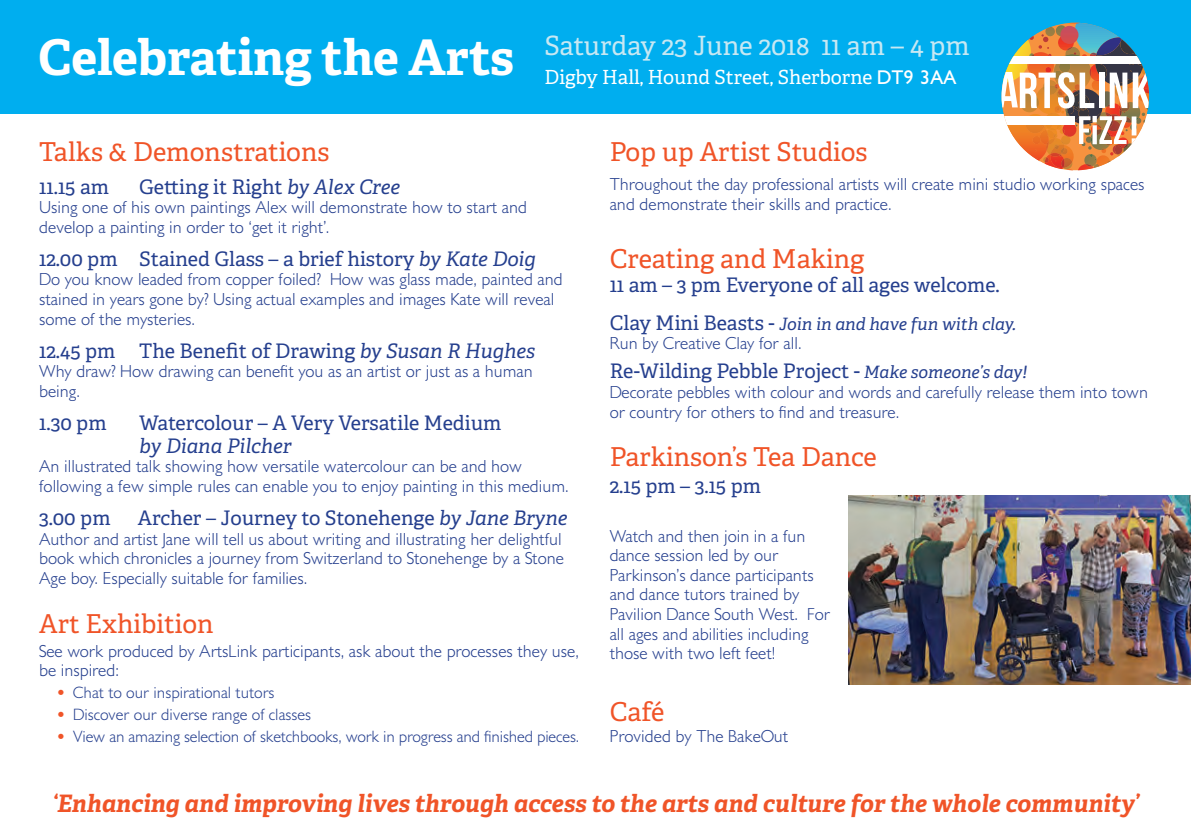
<style>
.page{position:relative;width:1191px;height:840px;background:#fff}
.page>*{position:absolute;margin:0;border:0;box-sizing:border-box;transform-origin:0 0}
.t1{font:26.4px "Adelle PE";color:#c7e8f3}
.t2{font:26px "Adelle PE";color:#f05428}
.t3{font:italic 700 24px "Adelle PE";color:#f05428}
.t4{font:20px "Adelle PE";color:#253f8e}
.t5{font:italic 20px "Adelle PE";color:#253f8e}
.t6{font:19.4px "Adelle PE";color:#fff}
.t7{font:300 17px/19.6px "Gill Sans SB";color:#253f8e}
.t8{font:italic 17px "Adelle PE";color:#253f8e}
.t9{font:300 16px "Gill Sans SB";letter-spacing:-.01em;color:#253f8e}
.s1{font-weight:700;font-size:49.2px;color:#fff}
.s2{font-family:"Gill Sans SB"}
.s3{font-style:italic}
.s4{color:#f05428}
.s5{font-style:normal;font-size:20px}
.s6{font-style:italic;font-size:17px}
</style>
<div class="page">
<img style="left:848px;top:495px;width:343px;height:188px">
<div style="left:0;top:0;width:1191px;height:113px;background:#00aeef"></div>
<img style="left:1001px;top:23px;width:148px;height:147px">
<h1 class="t1" style="left:39px;top:27px;width:932px"><span class="s1">Celebrating the Arts</span> Saturday 23 June 2018 11 am – 4 pm</h1>
<p class="t6" style="left:544px;top:63px;width:414px">Digby Hall, Hound Street, Sherborne <span class="s2">DT9 3AA</span></p>
<h2 class="t2" style="left:39px;top:132px;width:292px">Talks &amp; Demonstrations</h2>
<p class="t4" style="left:39px;top:172px;width:71px">11.15 am</p>
<p class="t4" style="left:139px;top:172px;width:262px">Getting it Right <span class="s3">by Alex Cree</span></p>
<p class="t7" style="left:39px;top:198px;width:489px">Using one of his own paintings Alex will demonstrate how to start and develop a painting in order to ‘get it right’.</p>
<p class="t4" style="left:39px;top:244px;width:498px">12.00 pm Stained Glass – a brief history <span class="s3">by Kate Doig</span></p>
<p class="t7" style="left:39px;top:270px;width:525px">Do you know leaded from copper foiled? How was glass made, painted and stained in years gone by? Using actual examples and images Kate will reveal some of the mysteries.</p>
<p class="t4" style="left:39px;top:336px;width:497px">12.45 pm The Benefit of Drawing <span class="s3">by Susan R Hughes</span></p>
<p class="t7" style="left:39px;top:362px;width:495px">Why draw? How drawing can benefit you as an artist or just as a human being.</p>
<p class="t4" style="left:39px;top:408px;width:69px">1.30 pm</p>
<p class="t4" style="left:139px;top:408px;width:364px">Watercolour – A Very Versatile Medium</p>
<p class="t5" style="left:139px;top:431px;width:154px">by Diana Pilcher</p>
<p class="t7" style="left:39px;top:457px;width:531px">An illustrated talk showing how versatile watercolour can be and how following a few simple rules can enable you to enjoy painting in this medium.</p>
<p class="t4" style="left:39px;top:503px;width:73px">3.00 pm</p>
<p class="t4" style="left:138px;top:503px;width:431px">Archer – Journey to Stonehenge <span class="s3">by Jane Bryne</span></p>
<p class="t7" style="left:39px;top:529px;width:526px">Author and artist Jane will tell us about writing and illustrating her delightful book which chronicles a journey from Switzerland to Stonehenge by a Stone<br>Age boy. Especially suitable for families.</p>
<h2 class="t2" style="left:39px;top:604px;width:176px">Art Exhibition</h2>
<p class="t7" style="left:39px;top:641px;width:541px">See work produced by ArtsLink participants, ask about the processes they use, be inspired:</p>
<p class="t9" style="left:57px;top:684px;width:219px"><span class="s4">•</span> Chat to our inspirational tutors</p>
<p class="t9" style="left:57px;top:706px;width:256px"><span class="s4">•</span> Discover our diverse range of classes</p>
<p class="t9" style="left:57px;top:728px;width:523px"><span class="s4">•</span> View an amazing selection of sketchbooks, work in progress and finished pieces.</p>
<h2 class="t2" style="left:609px;top:132px;width:259px">Pop up Artist Studios</h2>
<p class="t7" style="left:609px;top:175px;width:536px">Throughout the day professional artists will create mini studio working spaces and demonstrate their skills and practice.</p>
<h2 class="t2" style="left:609px;top:239px;width:256px">Creating and Making</h2>
<p class="t4" style="left:609px;top:270px;width:391px">11 am – 3 pm Everyone of all ages welcome.</p>
<p class="t8" style="left:609px;top:311px;width:408px"><span class="s5">Clay Mini Beasts -</span> Join in and have fun with clay.</p>
<p class="t7" style="left:609px;top:334px;width:193px">Run by Creative Clay for all.</p>
<p class="t4" style="left:609px;top:356px;width:419px">Re-Wilding Pebble Project - <span class="s6">Make someone’s day!</span></p>
<p class="t7" style="left:609px;top:382px;width:540px">Decorate pebbles with colour and words and carefully release them into town or country for others to find and treasure.</p>
<h2 class="t2" style="left:609px;top:437px;width:268px">Parkinson’s Tea Dance</h2>
<p class="t4" style="left:609px;top:470px;width:153px">2.15 pm – 3.15 pm</p>
<p class="t7" style="left:609px;top:526px;width:222px">Watch and then join in a fun dance session led by our<br>Parkinson’s dance participants and dance tutors trained by<br>Pavilion Dance South West. For all ages and abilities including those with two left feet!</p>
<h2 class="t2" style="left:609px;top:692px;width:56px">Café</h2>
<p class="t7" style="left:609px;top:726px;width:180px">Provided by The BakeOut</p>
<h3 class="t3" style="left:52px;top:785px;width:1088px">‘Enhancing and improving lives through access to the arts and culture for the whole community’</h3>
</div>
